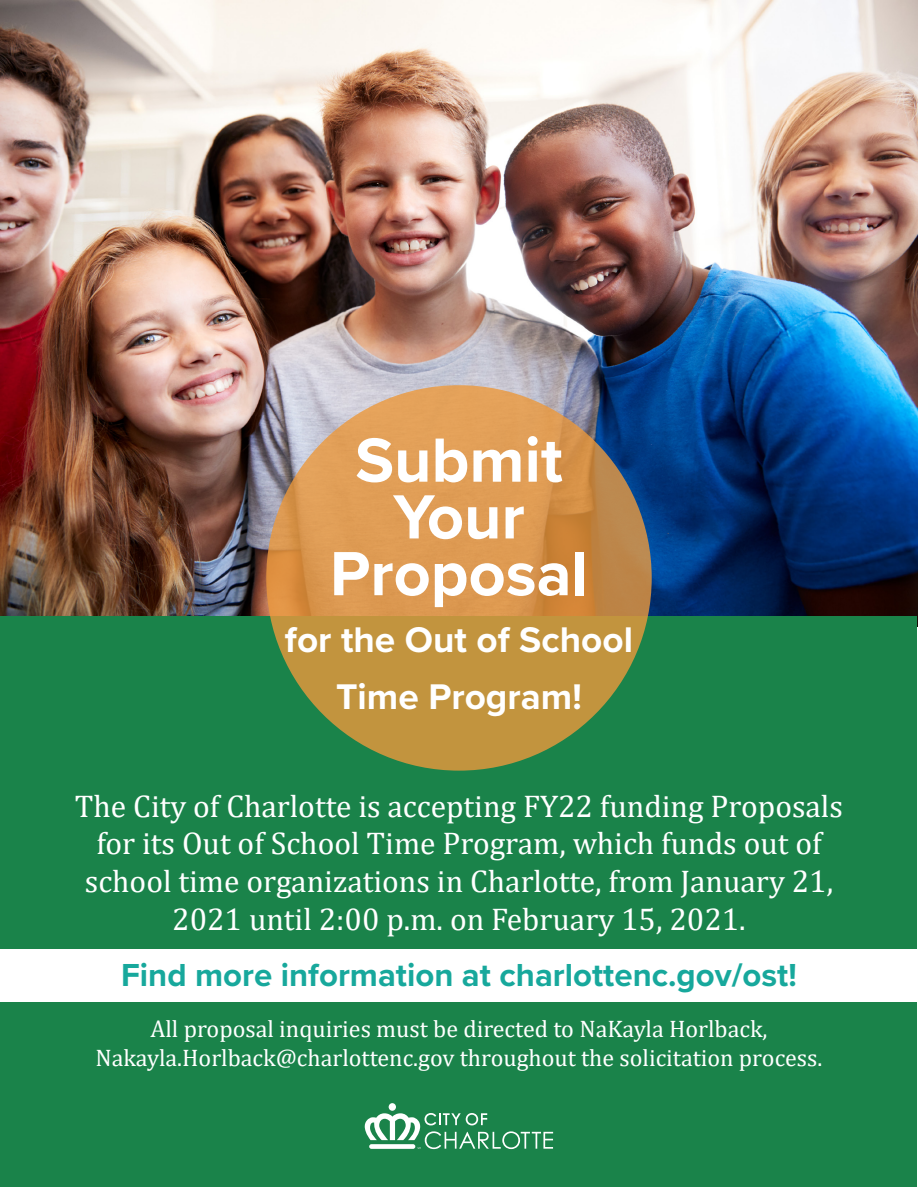
<style>
.page{position:relative;width:918px;height:1188px;background:#fff}
.page>*{position:absolute;margin:0;border:0;box-sizing:border-box;transform-origin:0 0}
.t1{font:700 64.65px "Proxima Nova";color:#fff}
.t2{font:700 36.9px/56.7px "Proxima Nova";color:#fff;text-align:center}
.t3{font:700 33px "Proxima Nova";color:#17a89c}
.t4{font:31.5px/37.8px "Cambria";color:#fff;text-align:center}
.t5{font:24px "Cambria";color:#fff}
</style>
<div class="page">
<img style="left:0;top:0;width:918px;height:627px">
<div style="left:1px;top:616px;width:916px;height:571px;background:#1a834a"></div>
<svg style="left:266px;top:385px;width:386px;height:386px;background:#d09549"></svg>
<div style="left:0;top:950px;width:918px;height:52px;background:#fff"></div>
<div style="left:389px;top:1103px;width:7px;height:8px;background:#fff;border-radius:50%"></div>
<svg style="left:364px;top:1113px;width:189px;height:36px"></svg>
<p class="t1" style="left:355px;top:412px;width:209px">Submit</p>
<p class="t1" style="left:393px;top:469px;width:133px">Your</p>
<p class="t1" style="left:330px;top:525px;width:260px">Proposal</p>
<p class="t2" style="left:285px;top:611px;width:350px">for the Out of School<br>Time Program!</p>
<p class="t4" style="left:75px;top:787px;width:770px">The City of Charlotte is accepting FY22 funding Proposals for its Out of School Time Program, which funds out of school time organizations in Charlotte, from January 21, 2021 until 2:00 p.m. on February 15, 2021.</p>
<p class="t3" style="left:121px;top:950px;width:677px">Find more information at charlottenc.gov/ost!</p>
<p class="t5" style="left:150px;top:1015px;width:619px">All proposal inquiries must be directed to NaKayla Horlback,</p>
<p class="t5" style="left:96px;top:1044px;width:729px">Nakayla.Horlback@charlottenc.gov throughout the solicitation process.</p>
</div>
